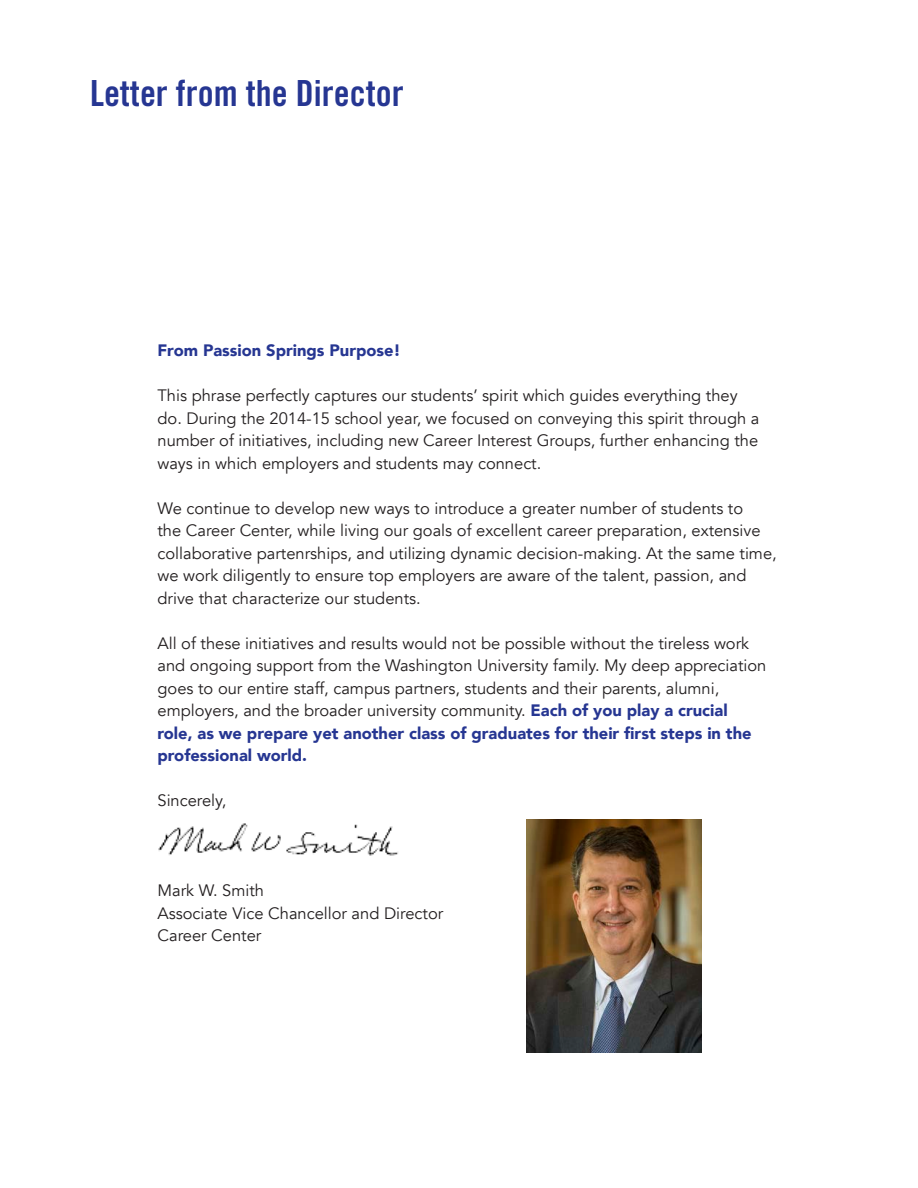
<style>
.page{position:relative;width:918px;height:1188px;background:#fff}
.page>*{position:absolute;margin:0;border:0;box-sizing:border-box;transform-origin:0 0}
.Paragraph_Style_1{font:36px "Trade Gothic LT Std Bd Cn 20";color:#263692}
.t1{font:16.5px/22.5px "Avenir";color:#231f20}
.t2{font:900 16.5px "Avenir";color:#263692}
.s1{font-weight:900;color:#263692}
</style>
<div class="page">
<img style="left:158px;top:823px;width:240px;height:33px">
<img style="left:526px;top:819px;width:176px;height:234px">
<p class="Paragraph_Style_1" style="left:90px;top:71px;width:315px">Letter from the Director</p>
<p class="t2" style="left:158px;top:336px;width:245px">From Passion Springs Purpose!</p>
<p class="t1" style="left:158px;top:385px;width:604px">This phrase perfectly captures our students’ spirit which guides everything they do. During the 2014-15 school year, we focused on conveying this spirit through a number of initiatives, including new Career Interest Groups, further enhancing the ways in which employers and students may connect.</p>
<p class="t1" style="left:158px;top:497px;width:621px">We continue to develop new ways to introduce a greater number of students to<br>the Career Center, while living our goals of excellent career preparation, extensive collaborative partenrships, and utilizing dynamic decision-making. At the same time, we work diligently to ensure top employers are aware of the talent, passion, and drive that characterize our students.</p>
<p class="t1" style="left:158px;top:632px;width:610px">All of these initiatives and results would not be possible without the tireless work and ongoing support from the Washington University family. My deep appreciation goes to our entire staff, campus partners, students and their parents, alumni, employers, and the broader university community. <span class="s1">Each of you play a crucial role, as we prepare yet another class of graduates for their first steps in the professional world.</span></p>
<p class="t1" style="left:158px;top:790px;width:70px">Sincerely,</p>
<p class="t1" style="left:158px;top:880px;width:108px">Mark W. Smith</p>
<p class="t1" style="left:158px;top:902px;width:287px">Associate Vice Chancellor and Director</p>
<p class="t1" style="left:158px;top:925px;width:105px">Career Center</p>
</div>
